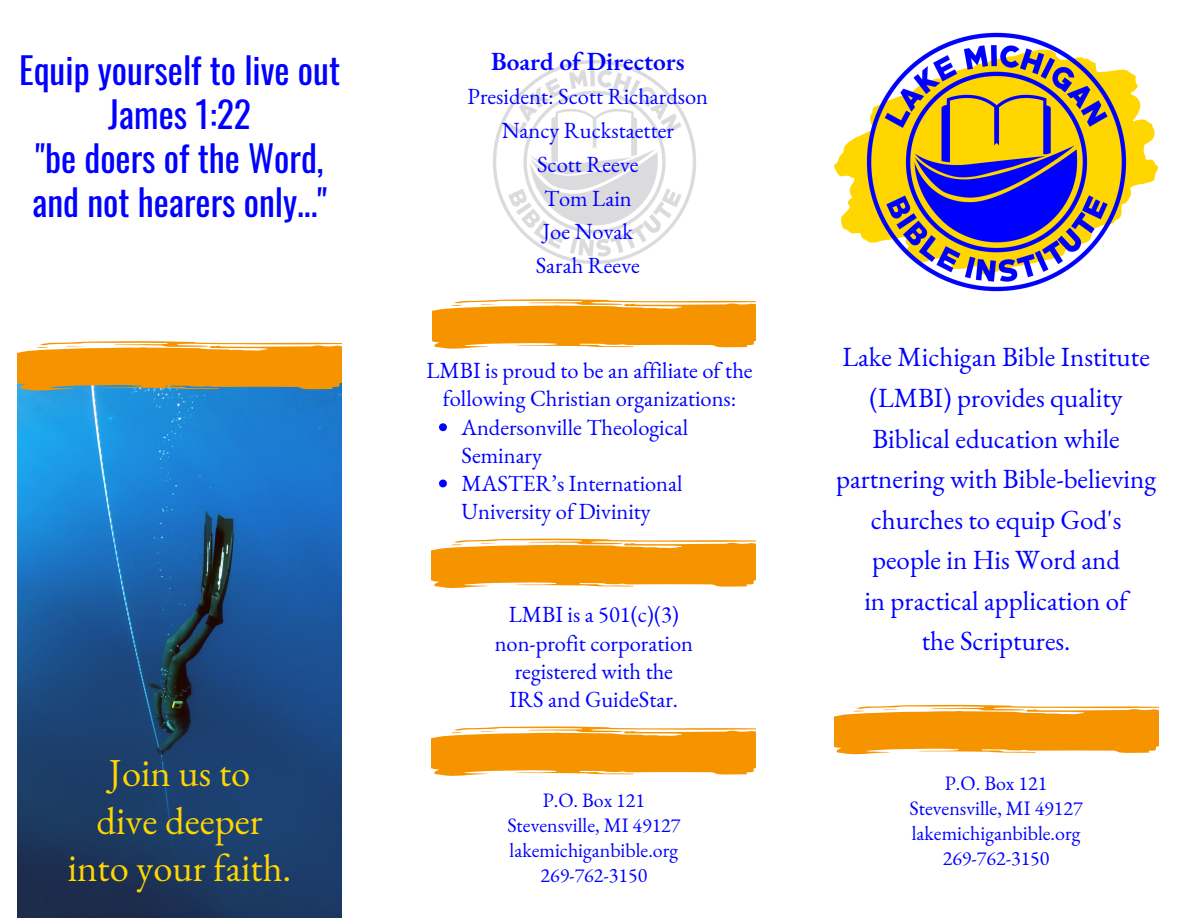
<style>
.page{position:relative;width:1188px;height:918px;background:#fff}
.page>*{position:absolute;margin:0;border:0;box-sizing:border-box;transform-origin:0 0}
.t1{font:38.55px "EB Garamond";color:#ffd600}
.t2{font:35.85px/44px "Oswald";color:#00f}
.t3{font:27px/40.5px "EB Garamond";color:#00f;text-align:center}
.t4{font:600 25.5px "EB Garamond";color:#00f}
.t5{font:22.5px/28.2px "EB Garamond";color:#00f}
.t6{font:19.95px "EB Garamond";color:#00f}
</style>
<div class="page">
<img style="left:18px;top:391px;width:324px;height:527px">
<svg style="left:18px;top:341px;width:324px;height:50px;background:#e79e2a"></svg>
<svg style="left:834px;top:705px;width:324px;height:49px;background:#f7a529"></svg>
<img style="left:834px;top:32px;width:324px;height:260px">
<svg style="left:432px;top:539px;width:324px;height:49px;background:#f7a529"></svg>
<svg style="left:432px;top:727px;width:324px;height:49px;background:#f7a52a"></svg>
<img style="left:493px;top:60px;width:203px;height:204px">
<svg style="left:439px;top:423px;width:8px;height:8px"></svg>
<svg style="left:439px;top:480px;width:8px;height:7px"></svg>
<svg style="left:432px;top:299px;width:324px;height:50px;background:#f7a72e"></svg>
<p class="t2" style="left:19px;top:47px;width:322px">Equip yourself to live out</p>
<p class="t2" style="left:108px;top:91px;width:144px">James 1:22</p>
<p class="t2" style="left:32px;top:135px;width:296px">"be doers of the Word, and not hearers only..."</p>
<p class="t1" style="left:109px;top:747px;width:143px">Join us to</p>
<p class="t1" style="left:97px;top:795px;width:168px">dive deeper</p>
<p class="t1" style="left:68px;top:843px;width:225px">into your faith.</p>
<p class="t4" style="left:491px;top:44px;width:195px">Board of Directors</p>
<p class="t5" style="left:468px;top:82px;width:242px">President: Scott Richardson</p>
<p class="t5" style="left:502px;top:116px;width:174px">Nancy Ruckstaetter</p>
<p class="t5" style="left:537px;top:150px;width:103px">Scott Reeve</p>
<p class="t5" style="left:544px;top:184px;width:89px">Tom Lain</p>
<p class="t5" style="left:543px;top:217px;width:92px">Joe Novak</p>
<p class="t5" style="left:536px;top:251px;width:106px">Sarah Reeve</p>
<p class="t5" style="left:426px;top:356px;width:328px;text-align:center">LMBI is proud to be an affiliate of the following Christian organizations:</p>
<p class="t5" style="left:462px;top:412px;width:228px">Andersonville Theological<br>Seminary</p>
<p class="t5" style="left:462px;top:469px;width:223px">MASTER’s International<br>University of Divinity</p>
<p class="t5" style="left:509px;top:600px;width:172px">LMBI is a 501(c)(3)</p>
<p class="t5" style="left:495px;top:628px;width:200px">non-profit corporation</p>
<p class="t5" style="left:515px;top:657px;width:160px">registered with the</p>
<p class="t5" style="left:510px;top:685px;width:170px">IRS and GuideStar.</p>
<p class="t6" style="left:543px;top:787px;width:104px">P.O. Box 121</p>
<p class="t6" style="left:507px;top:812px;width:175px">Stevensville, MI 49127</p>
<p class="t6" style="left:510px;top:837px;width:170px">lakemichiganbible.org</p>
<p class="t6" style="left:541px;top:862px;width:108px">269-762-3150</p>
<p class="t3" style="left:836px;top:337px;width:322px">Lake Michigan Bible Institute (LMBI) provides quality<br>Biblical education while partnering with Bible-believing churches to equip God's people in His Word and</p>
<p class="t3" style="left:864px;top:580px;width:265px">in practical application of</p>
<p class="t3" style="left:922px;top:620px;width:150px">the Scriptures.</p>
<p class="t6" style="left:945px;top:770px;width:104px">P.O. Box 121</p>
<p class="t6" style="left:910px;top:795px;width:175px">Stevensville, MI 49127</p>
<p class="t6" style="left:912px;top:819px;width:170px">lakemichiganbible.org</p>
<p class="t6" style="left:943px;top:844px;width:108px">269-762-3150</p>
</div>
